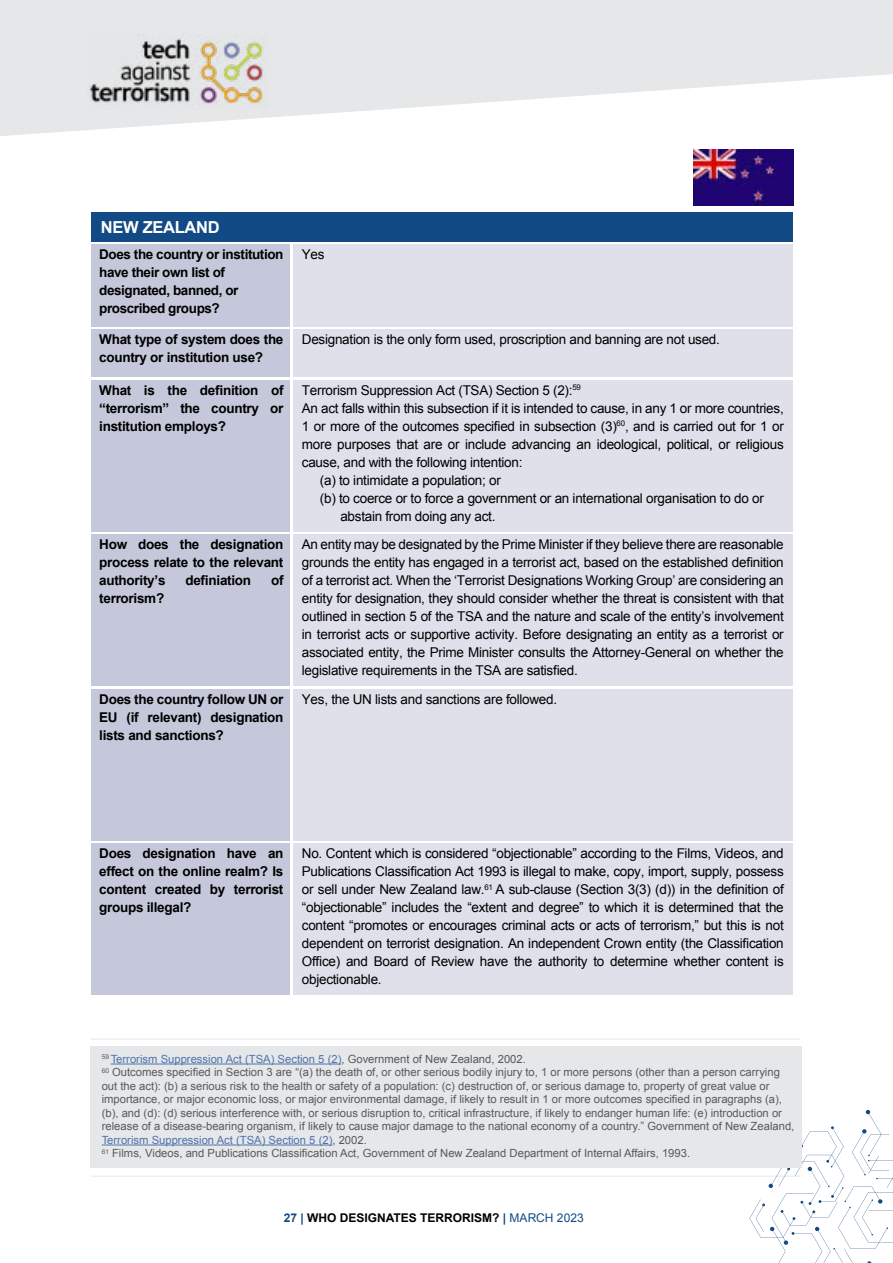
<style>
.page{position:relative;width:893px;height:1263px;background:#fff}
.page>*{position:absolute;margin:0;border:0;box-sizing:border-box;transform-origin:0 0}
.t1{font:700 16.5px "Arial";letter-spacing:-.02em;color:#fff}
.t2{font:13.5px/18px "Arial";letter-spacing:-.02em;color:#000;text-align:justify}
.t3{font:700 13.5px/18px "Arial";letter-spacing:-.02em;color:#000;text-align:justify}
.t4{font:700 12px "Arial";color:#000}
.t5{font:11.25px/13.5px "Arial";color:#58595b}
.s1{color:#4f73ad}
.s2{color:#114a84}
.s3{font-weight:400;color:#114a84}
</style>
<div class="page">
<svg style="left:749px;top:1110px;width:144px;height:153px"></svg>
<div style="left:91px;top:1046px;width:711px;height:121px;background:#e6e7e8"></div>
<hr style="left:111px;top:1063px;width:230px;height:1px;background:#4f73ad">
<hr style="left:102px;top:1144px;width:230px;height:1px;background:#4f73ad">
<hr style="left:91px;top:1176px;width:709px;height:1px;background:#000">
<hr style="left:91px;top:1039px;width:709px;height:1px;background:#000">
<svg style="left:0;top:0;width:893px;height:136px;fill:#e6e7e8"></svg>
<img style="left:88px;top:35px;width:179px;height:75px">
<div style="left:91px;top:244px;width:199px;height:83px;background:#c5c8da"></div>
<div style="left:293px;top:244px;width:500px;height:83px;background:#dfe0ea"></div>
<div style="left:91px;top:329px;width:199px;height:47px;background:#c5c8da"></div>
<div style="left:293px;top:329px;width:500px;height:47px;background:#dfe0ea"></div>
<img style="left:693px;top:150px;width:100px;height:56px">
<div style="left:91px;top:213px;width:702px;height:29px;background:#114a84"></div>
<div style="left:91px;top:380px;width:199px;height:151px;background:#c5c8da"></div>
<div style="left:293px;top:380px;width:500px;height:151px;background:#dfe0ea"></div>
<div style="left:91px;top:534px;width:199px;height:152px;background:#c5c8da"></div>
<div style="left:293px;top:534px;width:500px;height:152px;background:#dfe0ea"></div>
<div style="left:91px;top:689px;width:199px;height:151px;background:#c5c8da"></div>
<div style="left:293px;top:689px;width:500px;height:151px;background:#dfe0ea"></div>
<div style="left:91px;top:843px;width:199px;height:152px;background:#c5c8da"></div>
<div style="left:293px;top:843px;width:500px;height:152px;background:#dfe0ea"></div>
<p class="t1" style="left:101px;top:216px;width:120px">NEW ZEALAND</p>
<p class="t3" style="left:99px;top:246px;width:186px">Does the country or institution</p>
<p class="t2" style="left:302px;top:246px;width:24px">Yes</p>
<p class="t3" style="left:99px;top:264px;width:141px;text-align:left">have their own list of designated, banned, or proscribed groups?</p>
<p class="t3" style="left:99px;top:331px;width:186px">What type of system does the</p>
<p class="t2" style="left:302px;top:330px;width:420px">Designation is the only form used, proscription and banning are not used.</p>
<p class="t3" style="left:99px;top:349px;width:165px">country or institution use?</p>
<p class="t3" style="left:99px;top:381px;width:186px">What is the definition of “terrorism” the country or institution employs?</p>
<p class="t3" style="left:99px;top:536px;width:186px">How does the designation process relate to the relevant authority’s</p>
<p class="t3" style="left:185px;top:572px;width:67px">definiation</p>
<p class="t3" style="left:271px;top:572px;width:14px">of</p>
<p class="t3" style="left:99px;top:590px;width:67px">terrorism?</p>
<p class="t2" style="left:302px;top:381px;width:281px">Terrorism Suppression Act (TSA) Section 5 (2):<sup>59</sup></p>
<p class="t2" style="left:302px;top:399px;width:483px">An act falls within this subsection if it is intended to cause, in any 1 or more countries,</p>
<p class="t2" style="left:302px;top:417px;width:483px">1 or more of the outcomes specified in subsection (3)<sup>60</sup>, and is carried out for 1 or</p>
<p class="t2" style="left:302px;top:435px;width:483px">more purposes that are or include advancing an ideological, political, or religious</p>
<p class="t2" style="left:302px;top:453px;width:222px">cause, and with the following intention:</p>
<p class="t2" style="left:320px;top:471px;width:182px">(a) to intimidate a population; or</p>
<p class="t2" style="left:320px;top:489px;width:445px">(b) to coerce or to force a government or an international organisation to do or</p>
<p class="t2" style="left:340px;top:507px;width:157px">abstain from doing any act.</p>
<p class="t2" style="left:302px;top:536px;width:483px">An entity may be designated by the Prime Minister if they believe there are reasonable grounds the entity has engaged in a terrorist act, based on the established definition of a terrorist act. When the ‘Terrorist Designations Working Group’ are considering an entity for designation, they should consider whether the threat is consistent with that outlined in section 5 of the TSA and the nature and scale of the entity’s involvement in terrorist acts or supportive activity. Before designating an entity as a terrorist or associated entity, the Prime Minister consults the Attorney-General on whether the legislative requirements in the TSA are satisfied.</p>
<p class="t3" style="left:99px;top:690px;width:186px">Does the country follow UN or</p>
<p class="t2" style="left:302px;top:690px;width:257px">Yes, the UN lists and sanctions are followed.</p>
<p class="t3" style="left:99px;top:708px;width:186px">EU (if relevant) designation lists and sanctions?</p>
<p class="t3" style="left:99px;top:845px;width:186px">Does designation have an effect on the online realm? Is content created by terrorist groups illegal?</p>
<p class="t2" style="left:302px;top:845px;width:483px">No. Content which is considered “objectionable” according to the Films, Videos, and Publications Classification Act 1993 is illegal to make, copy, import, supply, possess or sell under New Zealand law.<sup>61</sup> A sub-clause (Section 3(3) (d)) in the definition of “objectionable” includes the “extent and degree” to which it is determined that the content “promotes or encourages criminal acts or acts of terrorism,” but this is not dependent on terrorist designation. An independent Crown entity (the Classification Office) and Board of Review have the authority to determine whether content is objectionable.</p>
<p class="t5" style="left:102px;top:1052px;width:694px"><sup>59</sup> <span class="s1">Terrorism Suppression Act (TSA) Section 5 (2)</span>, Government of New Zealand, 2002.<br><sup>60</sup> Outcomes specified in Section 3 are “(a) the death of, or other serious bodily injury to, 1 or more persons (other than a person carrying out the act): (b) a serious risk to the health or safety of a population: (c) destruction of, or serious damage to, property of great value or importance, or major economic loss, or major environmental damage, if likely to result in 1 or more outcomes specified in paragraphs (a), (b), and (d): (d) serious interference with, or serious disruption to, critical infrastructure, if likely to endanger human life: (e) introduction or release of a disease-bearing organism, if likely to cause major damage to the national economy of a country.” Government of New Zealand, <span class="s1">Terrorism Suppression Act (TSA) Section 5 (2)</span>, 2002.<br><sup>61</sup> Films, Videos, and Publications Classification Act, Government of New Zealand Department of Internal Affairs, 1993.</p>
<p class="t4" style="left:284px;top:1209px;width:301px"><span class="s2">27 |</span> WHO DESIGNATES TERRORISM? <span class="s2">|</span> <span class="s3">MARCH 2023</span></p>
</div>
